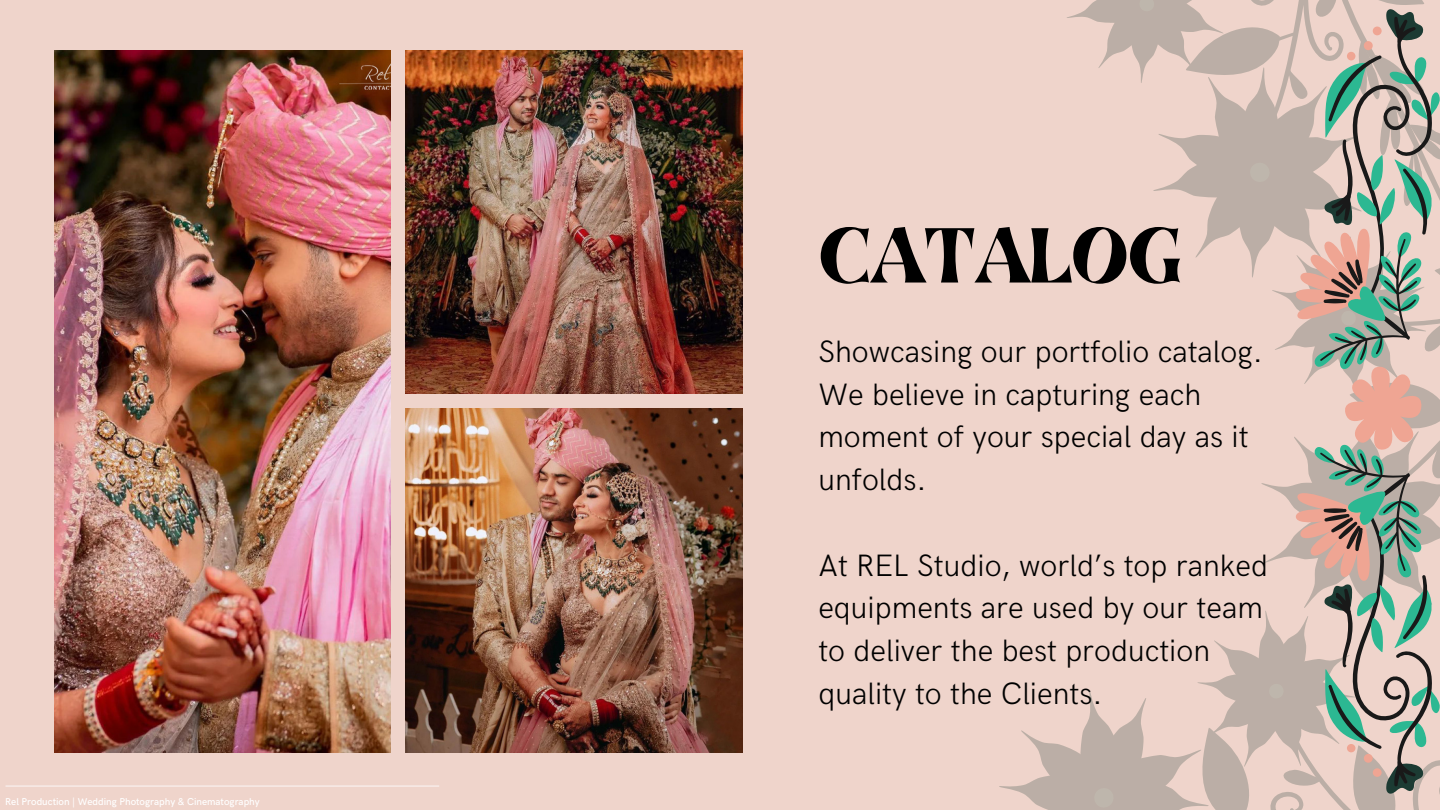
<style>
.page{position:relative;width:1440px;height:810px;background:#efd4cb}
.page>*{position:absolute;margin:0;border:0;box-sizing:border-box;transform-origin:0 0}
.t1{font:62.5px "Brasika Display";color:#000}
.t2{font:300 31px/42.8px "HK Grotesk";color:#000}
.t3{font:500 10px "HK Grotesk";color:#fff}
</style>
<div class="page">
<img style="left:54px;top:50px;width:337px;height:702px">
<img style="left:406px;top:409px;width:336px;height:343px">
<img style="left:406px;top:50px;width:336px;height:344px">
<svg style="left:999px;top:0;width:441px;height:810px"></svg>
<div style="left:1373px;top:397px;width:19px;height:22px;background:#efa593;border-radius:50%"></div>
<svg style="left:6px;top:786px;width:433px;height:1px"></svg>
<p class="t3" style="left:5px;top:796px;width:256px">Rel Production | Wedding Photography &amp; Cinematography</p>
<h1 class="t1" style="left:819px;top:208px;width:364px">CATALOG</h1>
<p class="t2" style="left:818px;top:331px;width:446px">Showcasing our portfolio catalog.<br>We believe in capturing each moment of your special day as it unfolds.</p>
<p class="t2" style="left:818px;top:545px;width:451px">At REL Studio, world’s top ranked equipments are used by our team to deliver the best production quality to the Clients.</p>
</div>
